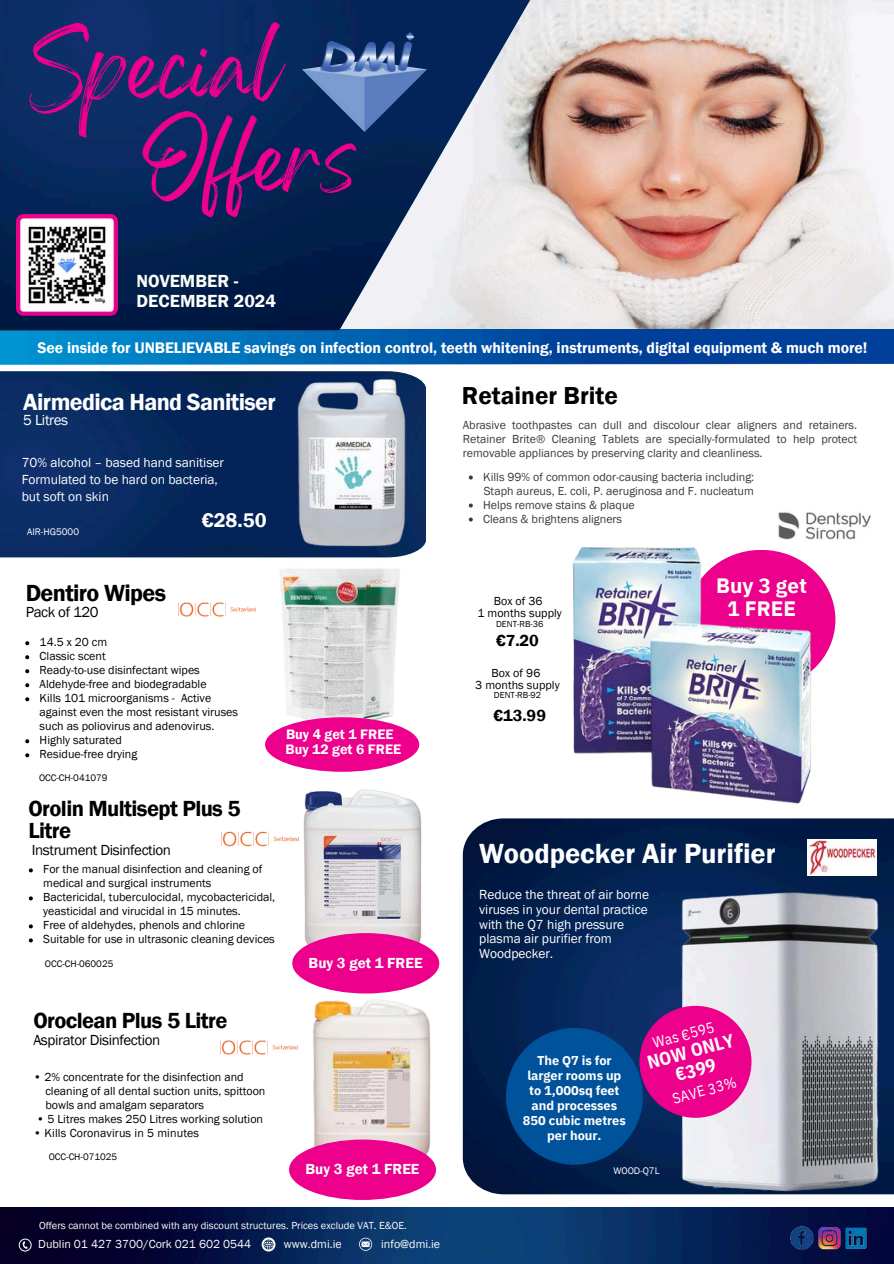
<style>
.page{position:relative;width:894px;height:1264px;background:#fff}
.page>*{position:absolute;margin:0;border:0;box-sizing:border-box;transform-origin:0 0}
.t1{font:64.5px "Gellatio";color:#ec008c}
.t2{font:600 28.5px "Franklin Gothic";color:#fff}
.t3{font:600 25.2px "Franklin Gothic";color:#000}
.t4{font:600 24px "Franklin Gothic";letter-spacing:-.025em;color:#fff}
.t5{font:600 24px "Franklin Gothic";letter-spacing:-.025em;color:#000}
.t6{font:600 22.5px/22.5px "Franklin Gothic";letter-spacing:-.025em;color:#000}
.t7{font:700 20.7px/23.7px "IBM Plex Sans";color:#fdfefa;text-align:center}
.t8{font:600 20.4px "Franklin Gothic";color:#fff}
.t9{font:700 18.45px/19px "IBM Plex Sans Cond";color:#fff;text-align:center}
.t10{font:600 18px "Franklin Gothic";color:#fdfefa}
.t11{font:600 16.5px "Franklin Gothic";color:#000}
.t12{font:600 15.75px "Franklin Gothic";letter-spacing:-.005em;color:#fff}
.t13{font:15px "Franklin Gothic";letter-spacing:-.025em;color:#000}
.t14{font:600 15px "Franklin Gothic";color:#fff}
.t15{font:15px "IBM Plex Sans Cond";color:#fff}
.t16{font:15px "Franklin Gothic";letter-spacing:-.025em;color:#fff}
.t17{font:600 14.1px "Franklin Gothic";color:#fff}
.t18{font:13.5px/14.7px "Franklin Gothic";letter-spacing:-.005em;color:#fff}
.t19{font:700 12.75px/15px "IBM Plex Sans";letter-spacing:-.005em;color:#fff;text-align:center}
.t20{font:12px/14px "Franklin Gothic";color:#000}
.t21{font:12px/14px "Franklin Gothic";color:#3c3b3c;text-align:justify}
.t22{font:12px "Franklin Gothic";color:#fdfefa}
.t23{font:10.5px "Franklin Gothic";color:#fdfefa}
.t24{font:9.9px "Franklin Gothic";color:#fff}
.t25{font:9.75px "Franklin Gothic";color:#000}
.t26{font:9px "Franklin Gothic";letter-spacing:.005em;color:#000}
</style>
<div class="page">
<img style="left:0;top:328px;width:893px;height:36px">
<img style="left:694px;top:0;width:199px;height:328px">
<img style="left:0;top:0;width:694px;height:330px">
<img style="left:303px;top:32px;width:123px;height:99px">
<img style="left:0;top:1207px;width:893px;height:56px">
<img style="left:462px;top:818px;width:431px;height:376px">
<img style="left:668px;top:826px;width:225px;height:367px">
<div style="left:506px;top:1027px;width:136px;height:137px;background:#00529b;border-radius:50%"></div>
<svg style="left:639px;top:1005px;width:112px;height:112px;background:#d21d92"></svg>
<img style="left:807px;top:839px;width:68px;height:36px">
<img style="left:0;top:371px;width:407px;height:186px">
<img style="left:281px;top:374px;width:145px;height:178px">
<img style="left:17px;top:214px;width:101px;height:103px">
<svg style="left:261px;top:1237px;width:14px;height:14px"></svg>
<svg style="left:359px;top:1237px;width:13px;height:13px"></svg>
<svg style="left:19px;top:1238px;width:12px;height:13px"></svg>
<img style="left:782px;top:1211px;width:93px;height:52px">
<img style="left:252px;top:552px;width:163px;height:180px">
<img style="left:178px;top:601px;width:78px;height:22px">
<div style="left:265px;top:717px;width:154px;height:54px;background:#ec008c;border-radius:50%"></div>
<img style="left:298px;top:789px;width:174px;height:169px">
<img style="left:221px;top:826px;width:78px;height:22px">
<div style="left:292px;top:933px;width:147px;height:60px;background:#ec008c;border-radius:50%"></div>
<img style="left:313px;top:989px;width:124px;height:188px">
<div style="left:289px;top:1139px;width:147px;height:60px;background:#ec008c;border-radius:50%"></div>
<img style="left:220px;top:1040px;width:78px;height:15px">
<div style="left:686px;top:550px;width:149px;height:139px;background:#ec008c;border-radius:50%"></div>
<img style="left:559px;top:539px;width:255px;height:305px">
<img style="left:778px;top:512px;width:93px;height:27px">
<svg style="left:25px;top:641px;width:4px;height:4px"></svg>
<svg style="left:25px;top:655px;width:4px;height:4px"></svg>
<svg style="left:25px;top:669px;width:4px;height:4px"></svg>
<svg style="left:25px;top:683px;width:4px;height:4px"></svg>
<svg style="left:25px;top:697px;width:4px;height:4px"></svg>
<svg style="left:25px;top:739px;width:4px;height:4px"></svg>
<svg style="left:25px;top:753px;width:4px;height:4px"></svg>
<svg style="left:29px;top:868px;width:4px;height:4px"></svg>
<svg style="left:29px;top:896px;width:4px;height:4px"></svg>
<svg style="left:29px;top:924px;width:4px;height:4px"></svg>
<svg style="left:29px;top:938px;width:4px;height:4px"></svg>
<svg style="left:468px;top:475px;width:4px;height:4px"></svg>
<svg style="left:468px;top:503px;width:4px;height:4px"></svg>
<svg style="left:468px;top:517px;width:4px;height:4px"></svg>
<p class="t1" style="left:28px;top:52px;width:254px">Special</p>
<h3 class="t1" style="left:143px;top:144px;width:215px">Offers</h3>
<h4 class="t10" style="left:136px;top:270px;width:103px">NOVEMBER -</h4>
<p class="t10" style="left:136px;top:290px;width:141px">DECEMBER 2024</p>
<p class="t12" style="left:37px;top:338px;width:831px">See inside for UNBELIEVABLE savings on infection control, teeth whitening, instruments, digital equipment &amp; much more!</p>
<p class="t4" style="left:23px;top:387px;width:254px">Airmedica Hand Sanitiser</p>
<p class="t16" style="left:23px;top:411px;width:46px">5 Litres</p>
<p class="t18" style="left:22px;top:455px;width:204px">70% alcohol – based hand sanitiser</p>
<p class="t18" style="left:22px;top:471px;width:197px;line-height:16.8px">Formulated to be hard on bacteria, but soft on skin</p>
<p class="t24" style="left:27px;top:526px;width:53px">AIR-HG5000</p>
<p class="t8" style="left:202px;top:508px;width:66px">€28.50</p>
<p class="t5" style="left:26px;top:579px;width:142px">Dentiro Wipes</p>
<p class="t13" style="left:26px;top:603px;width:74px">Pack of 120</p>
<p class="t20" style="left:40px;top:635px;width:69px">14.5 x 20 cm</p>
<p class="t20" style="left:40px;top:649px;width:68px">Classic scent</p>
<p class="t20" style="left:40px;top:663px;width:162px">Ready-to-use disinfectant wipes</p>
<p class="t20" style="left:40px;top:677px;width:168px">Aldehyde-free and biodegradable</p>
<h5 class="t20" style="left:40px;top:691px;width:200px">Kills 101 microorganisms - Active against even the most resistant viruses such as poliovirus and adenovirus.</h5>
<p class="t20" style="left:40px;top:733px;width:84px">Highly saturated</p>
<p class="t20" style="left:40px;top:747px;width:99px">Residue-free drying</p>
<p class="t25" style="left:39px;top:771px;width:70px">OCC-CH-041079</p>
<p class="t6" style="left:28px;top:796px;width:213px">Orolin Multisept Plus 5<br>Litre</p>
<p class="t13" style="left:32px;top:841px;width:141px">Instrument Disinfection</p>
<h6 class="t20" style="left:43px;top:862px;width:221px">For the manual disinfection and cleaning of medical and surgical instruments</h6>
<p class="t20" style="left:43px;top:890px;width:233px">Bactericidal, tuberculocidal, mycobactericidal, yeasticidal and virucidal in 15 minutes.</p>
<p class="t20" style="left:43px;top:918px;width:203px">Free of aldehydes, phenols and chlorine</p>
<p class="t20" style="left:43px;top:932px;width:233px">Suitable for use in ultrasonic cleaning devices</p>
<p class="t25" style="left:45px;top:957px;width:70px">OCC-CH-060025</p>
<p class="t17" style="left:286px;top:725px;width:109px">Buy 4 get 1 FREE</p>
<h2 class="t17" style="left:285px;top:741px;width:117px">Buy 12 get 6 FREE</h2>
<p class="t14" style="left:308px;top:954px;width:115px">Buy 3 get 1 FREE</p>
<h3 class="t6" style="left:33px;top:1009px;width:195px">Oroclean Plus 5 Litre</h3>
<p class="t13" style="left:33px;top:1031px;width:128px">Aspirator Disinfection</p>
<p class="t20" style="left:33px;top:1069px;width:212px">• 2% concentrate for the disinfection and</p>
<p class="t20" style="left:45px;top:1083px;width:221px">cleaning of all dental suction units, spittoon</p>
<p class="t20" style="left:45px;top:1097px;width:160px">bowls and amalgam separators</p>
<p class="t20" style="left:36px;top:1111px;width:228px">• 5 Litres makes 250 Litres working solution</p>
<p class="t20" style="left:33px;top:1125px;width:167px">• Kills Coronavirus in 5 minutes</p>
<p class="t25" style="left:49px;top:1151px;width:70px">OCC-CH-071025</p>
<p class="t14" style="left:305px;top:1160px;width:115px">Buy 3 get 1 FREE</p>
<p class="t23" style="left:39px;top:1219px;width:369px">Offers cannot be combined with any discount structures. Prices exclude VAT. E&amp;OE.</p>
<p class="t22" style="left:38px;top:1237px;width:214px">Dublin 01 427 3700/Cork 021 602 0544</p>
<p class="t22" style="left:284px;top:1237px;width:59px">www.dmi.ie</p>
<p class="t22" style="left:381px;top:1236px;width:60px">info@dmi.ie</p>
<p class="t3" style="left:462px;top:381px;width:157px">Retainer Brite</p>
<p class="t21" style="left:462px;top:417px;width:396px">Abrasive toothpastes can dull and discolour clear aligners and retainers.<br>Retainer Brite® Cleaning Tablets are specially-formulated to help protect removable appliances by preserving clarity and cleanliness.</p>
<p class="t21" style="left:483px;top:469px;width:272px">Kills 99% of common odor-causing bacteria including:</p>
<p class="t21" style="left:483px;top:483px;width:271px">Staph aureus, E. coli, P. aeruginosa and F. nucleatum</p>
<p class="t21" style="left:483px;top:497px;width:153px">Helps remove stains &amp; plaque</p>
<p class="t21" style="left:483px;top:511px;width:140px">Cleans &amp; brightens aligners</p>
<p class="t20" style="left:493px;top:593px;width:50px">Box of 36</p>
<p class="t20" style="left:477px;top:605px;width:86px">1 months supply</p>
<p class="t26" style="left:496px;top:618px;width:49px">DENT-RB-36</p>
<p class="t11" style="left:496px;top:631px;width:44px">€7.20</p>
<p class="t20" style="left:491px;top:665px;width:50px">Box of 96</p>
<p class="t20" style="left:475px;top:677px;width:86px">3 months supply</p>
<p class="t26" style="left:493px;top:690px;width:49px">DENT-RB-92</p>
<p class="t11" style="left:493px;top:706px;width:54px">€13.99</p>
<p class="t7" style="left:716px;top:573px;width:92px">Buy 3 get<br>1 FREE</p>
<p class="t2" style="left:479px;top:836px;width:298px">Woodpecker Air Purifier</p>
<p class="t18" style="left:479px;top:887px;width:171px">Reduce the threat of air borne viruses in your dental practice with the Q7 high pressure plasma air purifier from<br>Woodpecker.</p>
<p class="t19" style="left:523px;top:1052px;width:104px">The Q7 is for larger rooms up to 1,000sq feet and processes<br>850 cubic metres per hour.</p>
<p class="t15" style="left:650px;top:1033px;width:64px;rotate:-15deg">Was €595</p>
<p class="t15" style="left:670px;top:1089px;width:67px;rotate:-15deg">SAVE 33%</p>
<p class="t9" style="left:645px;top:1053px;width:91px;rotate:-15deg">NOW ONLY €399</p>
<p class="t24" style="left:613px;top:1164px;width:47px">WOOD-Q7L</p>
</div>
